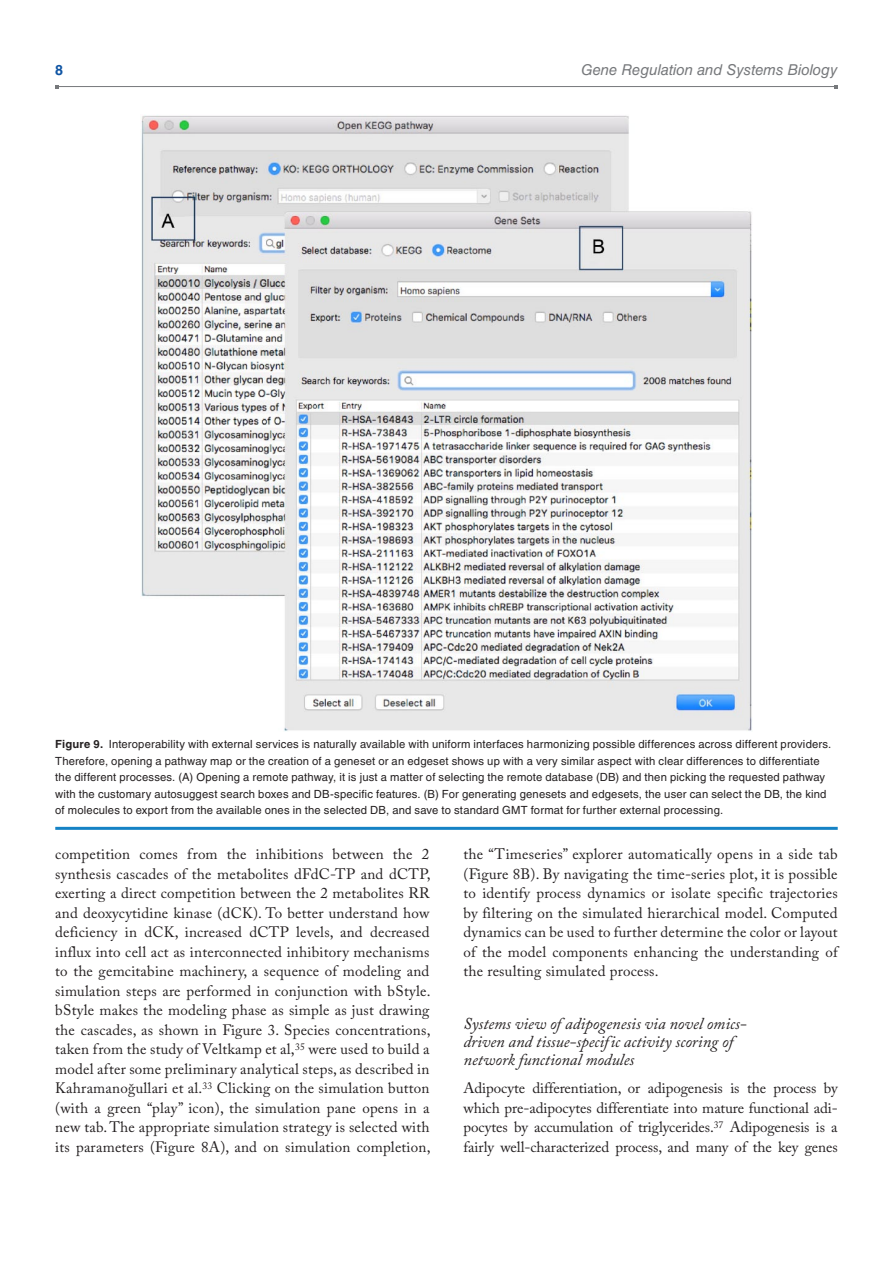
<style>
.page{position:relative;width:893px;height:1263px;background:#fff}
.page>*{position:absolute;margin:0;border:0;box-sizing:border-box;transform-origin:0 0}
.t1{font:italic 16.5px/18px "Adobe Caslon Pro";color:#231f20}
.t2{font:15px/19.5px "Adobe Caslon Pro";letter-spacing:.015em;color:#231f20;text-align:justify}
.t3{font:italic 15px "Helvetica LT Std";letter-spacing:-.005em;color:#76787b}
.t4{font:700 14.25px "Helvetica LT Std";color:#1055a4}
.t5{font:11.25px/16.5px "Helvetica LT Std";letter-spacing:.015em;color:#231f20}
.s1{font-weight:700}
</style>
<div class="page">
<hr style="left:57px;top:86px;width:779px;height:1px;background:#76787b">
<hr style="left:55px;top:827px;width:783px;height:3px;background:#1582c5">
<img style="left:141px;top:115px;width:611px;height:616px">
<p class="t4" style="left:55px;top:61px;width:9px">8</p>
<p class="t3" style="left:581px;top:61px;width:258px">Gene Regulation and Systems Biology</p>
<p class="t5" style="left:55px;top:736px;width:778px"><span class="s1">Figure 9.</span> Interoperability with external services is naturally available with uniform interfaces harmonizing possible differences across different providers.<br>Therefore, opening a pathway map or the creation of a geneset or an edgeset shows up with a very similar aspect with clear differences to differentiate the different processes. (A) Opening a remote pathway, it is just a matter of selecting the remote database (DB) and then picking the requested pathway with the customary autosuggest search boxes and DB-specific features. (B) For generating genesets and edgesets, the user can select the DB, the kind of molecules to export from the available ones in the selected DB, and save to standard GMT format for further external processing.</p>
<p class="t2" style="left:55px;top:844px;width:377px">competition comes from the inhibitions between the 2 synthesis cascades of the metabolites dFdC-TP and dCTP, exerting a direct competition between the 2 metabolites RR and deoxycytidine kinase (dCK). To better understand how deficiency in dCK, increased dCTP levels, and decreased influx into cell act as interconnected inhibitory mechanisms to the gemcitabine machinery, a sequence of modeling and simulation steps are performed in conjunction with bStyle. bStyle makes the modeling phase as simple as just drawing the cascades, as shown in Figure 3. Species concentrations, taken from the study of Veltkamp et al,<sup>35</sup> were used to build a model after some preliminary analytical steps, as described in Kahramanoğullari et al.<sup>33</sup> Clicking on the simulation button (with a green “play” icon), the simulation pane opens in a new tab. The appropriate simulation strategy is selected with its parameters (Figure 8A), and on simulation completion,</p>
<p class="t2" style="left:463px;top:844px;width:376px">the “Timeseries” explorer automatically opens in a side tab (Figure 8B). By navigating the time-series plot, it is possible to identify process dynamics or isolate specific trajectories by filtering on the simulated hierarchical model. Computed dynamics can be used to further determine the color or layout of the model components enhancing the understanding of the resulting simulated process.</p>
<p class="t1" style="left:463px;top:1014px;width:285px">Systems view of adipogenesis via novel omics&shy;driven and tissue-specific activity scoring of network functional modules</p>
<p class="t2" style="left:463px;top:1078px;width:376px">Adipocyte differentiation, or adipogenesis is the process by which pre-adipocytes differentiate into mature functional adi&shy;pocytes by accumulation of triglycerides.<sup>37</sup> Adipogenesis is a fairly well-characterized process, and many of the key genes</p>
</div>
